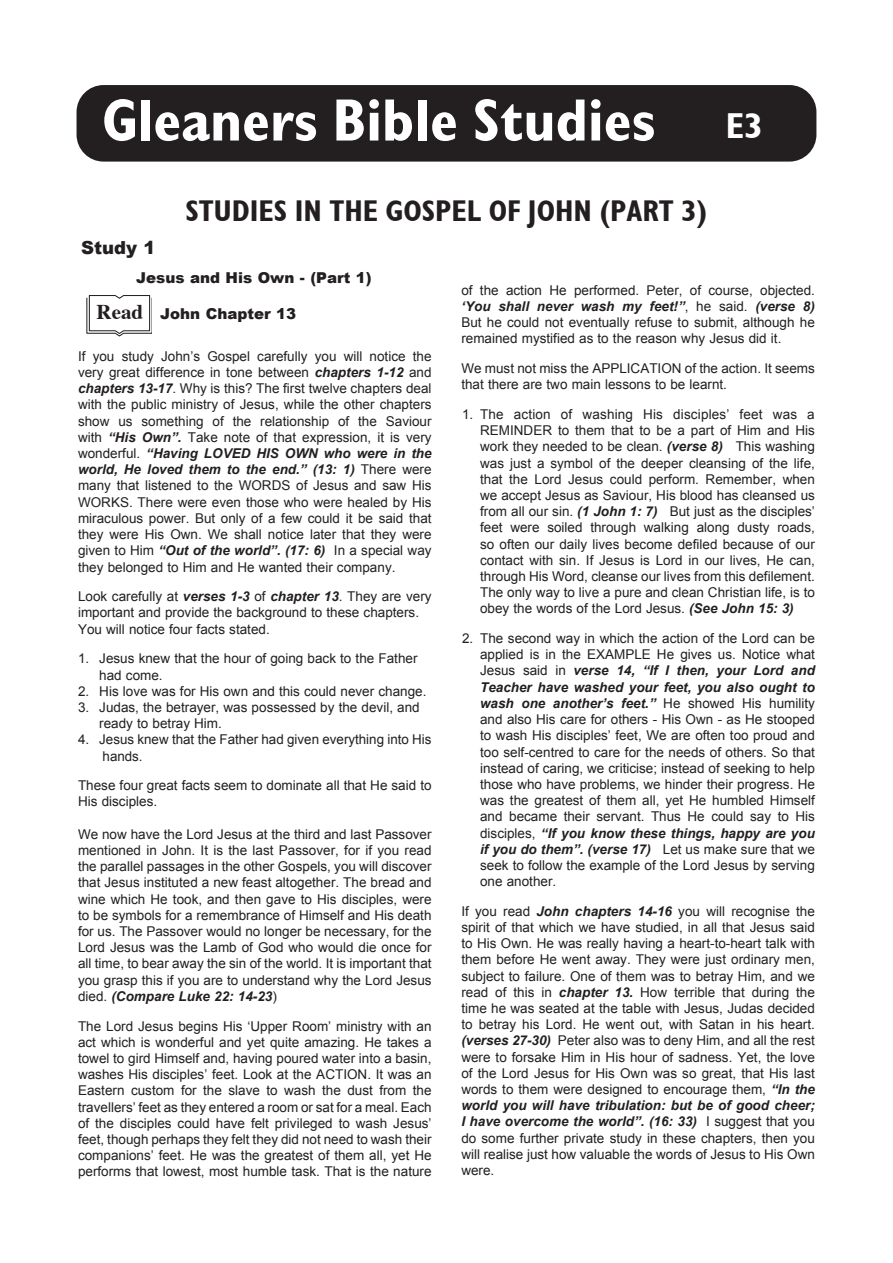
<style>
.page{position:relative;width:893px;height:1263px;background:#fff}
.page>*{position:absolute;margin:0;border:0;box-sizing:border-box;transform-origin:0 0}
.t1{font:700 condensed 60px "Gill Sans";color:#fff}
.t2{font:700 condensed 36px "Gill Sans";color:#fff}
.t3{font:700 condensed 30px "Gill Sans";color:#231f20}
.t4{font:700 21px "Times";color:#231f20}
.BT_Heading{font:900 18px "Arial";color:#231f20}
.t5{font:900 15px "Arial";color:#231f20}
.t6{font:13.5px/16.2px "Arial";color:#231f20;text-align:justify}
.s1{font-weight:700;font-style:italic}
</style>
<div class="page">
<div style="left:77px;top:85px;width:739px;height:77px;background:#231f20;border-radius:27px"></div>
<svg style="left:86px;top:295px;width:65px;height:42px"></svg>
<p class="t1" style="left:102px;top:84px;width:555px">Gleaners Bible Studies</p>
<p class="t2" style="left:726px;top:105px;width:39px">E3</p>
<p class="t3" style="left:185px;top:193px;width:524px">STUDIES IN THE GOSPEL OF JOHN (PART 3)</p>
<p class="BT_Heading" style="left:81px;top:235px;width:76px">Study 1</p>
<p class="t5" style="left:136px;top:267px;width:237px">Jesus and His Own - (Part 1)</p>
<p class="t4" style="left:97px;top:292px;width:48px">Read</p>
<p class="t5" style="left:160px;top:302px;width:138px">John Chapter 13</p>
<p class="t6" style="left:78px;top:348px;width:355px">If you study John’s Gospel carefully you will notice the very great difference in tone between <span class="s1">chapters 1-12</span> and <span class="s1">chapters 13-17</span>. Why is this? The first twelve chapters deal with the public ministry of Jesus, while the other chapters show us something of the relationship of the Saviour with <span class="s1">“His Own”.</span> Take note of that expression, it is very wonderful. <span class="s1">“Having LOVED HIS OWN who were in the world, He loved them to the end.” (13: 1)</span> There were many that listened to the WORDS of Jesus and saw His WORKS. There were even those who were healed by His miraculous power. But only of a few could it be said that they were His Own. We shall notice later that they were given to Him <span class="s1">“Out of the world”. (17: 6)</span> In a special way they belonged to Him and He wanted their company.</p>
<p class="t6" style="left:78px;top:588px;width:355px">Look carefully at <span class="s1">verses 1-3</span> of <span class="s1">chapter 13</span>. They are very important and provide the background to these chapters.</p>
<p class="t6" style="left:78px;top:621px;width:193px">You will notice four facts stated.</p>
<p class="t6" style="left:78px;top:651px;width:341px">1. Jesus knew that the hour of going back to the Father</p>
<p class="t6" style="left:99px;top:667px;width:65px">had come.</p>
<p class="t6" style="left:78px;top:683px;width:350px">2. His love was for His own and this could never change.</p>
<p class="t6" style="left:78px;top:699px;width:343px">3. Judas, the betrayer, was possessed by the devil, and</p>
<p class="t6" style="left:99px;top:715px;width:124px">ready to betray Him.</p>
<p class="t6" style="left:78px;top:732px;width:355px">4. Jesus knew that the Father had given everything into His</p>
<p class="t6" style="left:103px;top:748px;width:42px">hands.</p>
<p class="t6" style="left:78px;top:777px;width:355px">These four great facts seem to dominate all that He said to<br>His disciples.</p>
<p class="t6" style="left:78px;top:826px;width:355px">We now have the Lord Jesus at the third and last Passover mentioned in John. It is the last Passover, for if you read the parallel passages in the other Gospels, you will discover that Jesus instituted a new feast altogether. The bread and wine which He took, and then gave to His disciples, were to be symbols for a remembrance of Himself and His death for us. The Passover would no longer be necessary, for the Lord Jesus was the Lamb of God who would die once for all time, to bear away the sin of the world. It is important that you grasp this if you are to understand why the Lord Jesus died. <span class="s1">(Compare Luke 22: 14-23</span>)</p>
<p class="t6" style="left:78px;top:1018px;width:355px">The Lord Jesus begins His ‘Upper Room’ ministry with an act which is wonderful and yet quite amazing. He takes a towel to gird Himself and, having poured water into a basin, washes His disciples’ feet. Look at the ACTION. It was an Eastern custom for the slave to wash the dust from the travellers’ feet as they entered a room or sat for a meal. Each of the disciples could have felt privileged to wash Jesus’ feet, though perhaps they felt they did not need to wash their companions’ feet. He was the greatest of them all, yet He performs that lowest, most humble task. That is the nature</p>
<p class="t6" style="left:461px;top:282px;width:355px">of the action He performed. Peter, of course, objected. <span class="s1">‘You shall never wash my feet!”</span>, he said. <span class="s1">(verse 8)<br></span>But he could not eventually refuse to submit, although he remained mystified as to the reason why Jesus did it.</p>
<p class="t6" style="left:461px;top:360px;width:355px">We must not miss the APPLICATION of the action. It seems that there are two main lessons to be learnt.</p>
<p class="t6" style="left:480px;top:406px;width:336px;text-indent:-18px">1. The action of washing His disciples’ feet was a REMINDER to them that to be a part of Him and His work they needed to be clean. <span class="s1">(verse 8)</span> This washing was just a symbol of the deeper cleansing of the life, that the Lord Jesus could perform. Remember, when we accept Jesus as Saviour, His blood has cleansed us from all our sin. <span class="s1">(1 John 1: 7)</span> But just as the disciples’ feet were soiled through walking along dusty roads, so often our daily lives become defiled because of our contact with sin. If Jesus is Lord in our lives, He can, through His Word, cleanse our lives from this defilement.<br>The only way to live a pure and clean Christian life, is to obey the words of the Lord Jesus. <span class="s1">(See John 15: 3)</span></p>
<p class="t6" style="left:480px;top:630px;width:336px;text-indent:-18px">2. The second way in which the action of the Lord can be applied is in the EXAMPLE He gives us. Notice what Jesus said in <span class="s1">verse 14, “If I then, your Lord and Teacher have washed your feet, you also ought to wash one another’s feet.”</span> He showed His humility and also His care for others - His Own - as He stooped to wash His disciples’ feet, We are often too proud and too self-centred to care for the needs of others. So that instead of caring, we criticise; instead of seeking to help those who have problems, we hinder their progress. He was the greatest of them all, yet He humbled Himself and became their servant. Thus He could say to His disciples, <span class="s1">“If you know these things, happy are you if you do them”. (verse 17)</span> Let us make sure that we seek to follow the example of the Lord Jesus by serving one another.</p>
<p class="t6" style="left:461px;top:903px;width:355px">If you read <span class="s1">John chapters 14-16</span> you will recognise the spirit of that which we have studied, in all that Jesus said to His Own. He was really having a heart-to-heart talk with them before He went away. They were just ordinary men, subject to failure. One of them was to betray Him, and we read of this in <span class="s1">chapter 13.</span> How terrible that during the time he was seated at the table with Jesus, Judas decided to betray his Lord. He went out, with Satan in his heart. <span class="s1">(verses 27-30)</span> Peter also was to deny Him, and all the rest were to forsake Him in His hour of sadness. Yet, the love of the Lord Jesus for His Own was so great, that His last words to them were designed to encourage them, <span class="s1">“In the world you will have tribulation: but be of good cheer; I have overcome the world”. (16: 33)</span> I suggest that you do some further private study in these chapters, then you will realise just how valuable the words of Jesus to His Own were.</p>
</div>
